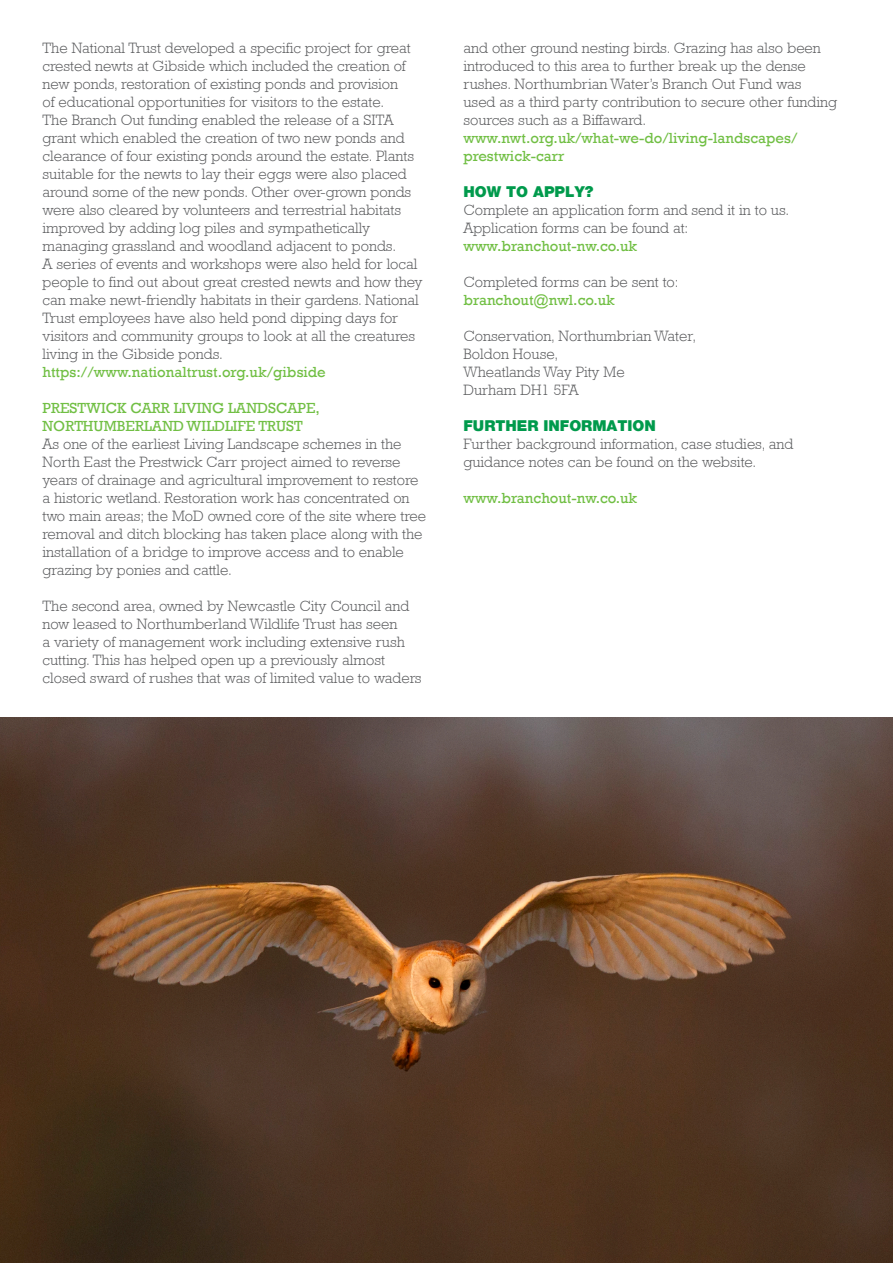
<style>
.page{position:relative;width:893px;height:1263px;background:#fff}
.page>*{position:absolute;margin:0;border:0;box-sizing:border-box;transform-origin:0 0}
.t1{font:300 15px/18px "Rockwell";color:#57585a}
.t2{font:15px/18px "Rockwell";color:#71bf44}
.t3{font:15px "Helvetica Neue Black WHAM";color:#009a4c}
</style>
<div class="page">
<img style="left:0;top:717px;width:893px;height:546px">
<p class="t1" style="left:43px;top:39px;width:381px">The National Trust developed a specific project for great crested newts at Gibside which included the creation of new ponds, restoration of existing ponds and provision<br>of educational opportunities for visitors to the estate.<br>The Branch Out funding enabled the release of a SITA grant which enabled the creation of two new ponds and clearance of four existing ponds around the estate. Plants suitable for the newts to lay their eggs were also placed around some of the new ponds. Other over-grown ponds were also cleared by volunteers and terrestrial habitats improved by adding log piles and sympathetically managing grassland and woodland adjacent to ponds.<br>A series of events and workshops were also held for local people to find out about great crested newts and how they can make newt-friendly habitats in their gardens. National Trust employees have also held pond dipping days for visitors and community groups to look at all the creatures living in the Gibside ponds.</p>
<p class="t2" style="left:43px;top:363px;width:285px">https://www.nationaltrust.org.uk/gibside</p>
<p class="t2" style="left:43px;top:399px;width:279px">PRESTWICK CARR LIVING LANDSCAPE,<br>NORTHUMBERLAND WILDLIFE TRUST</p>
<p class="t1" style="left:43px;top:435px;width:385px">As one of the earliest Living Landscape schemes in the North East the Prestwick Carr project aimed to reverse years of drainage and agricultural improvement to restore a historic wetland. Restoration work has concentrated on two main areas; the MoD owned core of the site where tree removal and ditch blocking has taken place along with the installation of a bridge to improve access and to enable grazing by ponies and cattle.</p>
<p class="t1" style="left:43px;top:597px;width:381px">The second area, owned by Newcastle City Council and now leased to Northumberland Wildlife Trust has seen<br>a variety of management work including extensive rush cutting. This has helped open up a previously almost closed sward of rushes that was of limited value to waders</p>
<p class="t1" style="left:463px;top:39px;width:375px">and other ground nesting birds. Grazing has also been introduced to this area to further break up the dense rushes. Northumbrian Water’s Branch Out Fund was used as a third party contribution to secure other funding sources such as a Biffaward.</p>
<p class="t2" style="left:463px;top:129px;width:336px">www.nwt.org.uk/what-we-do/living-landscapes/ prestwick-carr</p>
<p class="t3" style="left:463px;top:183px;width:131px">HOW TO APPLY?</p>
<p class="t1" style="left:463px;top:201px;width:327px">Complete an application form and send it in to us.<br>Application forms can be found at:</p>
<p class="t2" style="left:463px;top:237px;width:175px">www.branchout-nw.co.uk</p>
<p class="t1" style="left:463px;top:273px;width:217px">Completed forms can be sent to:</p>
<p class="t2" style="left:463px;top:291px;width:153px">branchout@nwl.co.uk</p>
<p class="t1" style="left:463px;top:327px;width:234px">Conservation, Northumbrian Water,<br>Boldon House,<br>Wheatlands Way Pity Me<br>Durham DH1 5FA</p>
<p class="t3" style="left:463px;top:417px;width:194px">FURTHER INFORMATION</p>
<p class="t1" style="left:463px;top:435px;width:331px">Further background information, case studies, and guidance notes can be found on the website.</p>
<p class="t2" style="left:463px;top:489px;width:175px">www.branchout-nw.co.uk</p>
</div>
